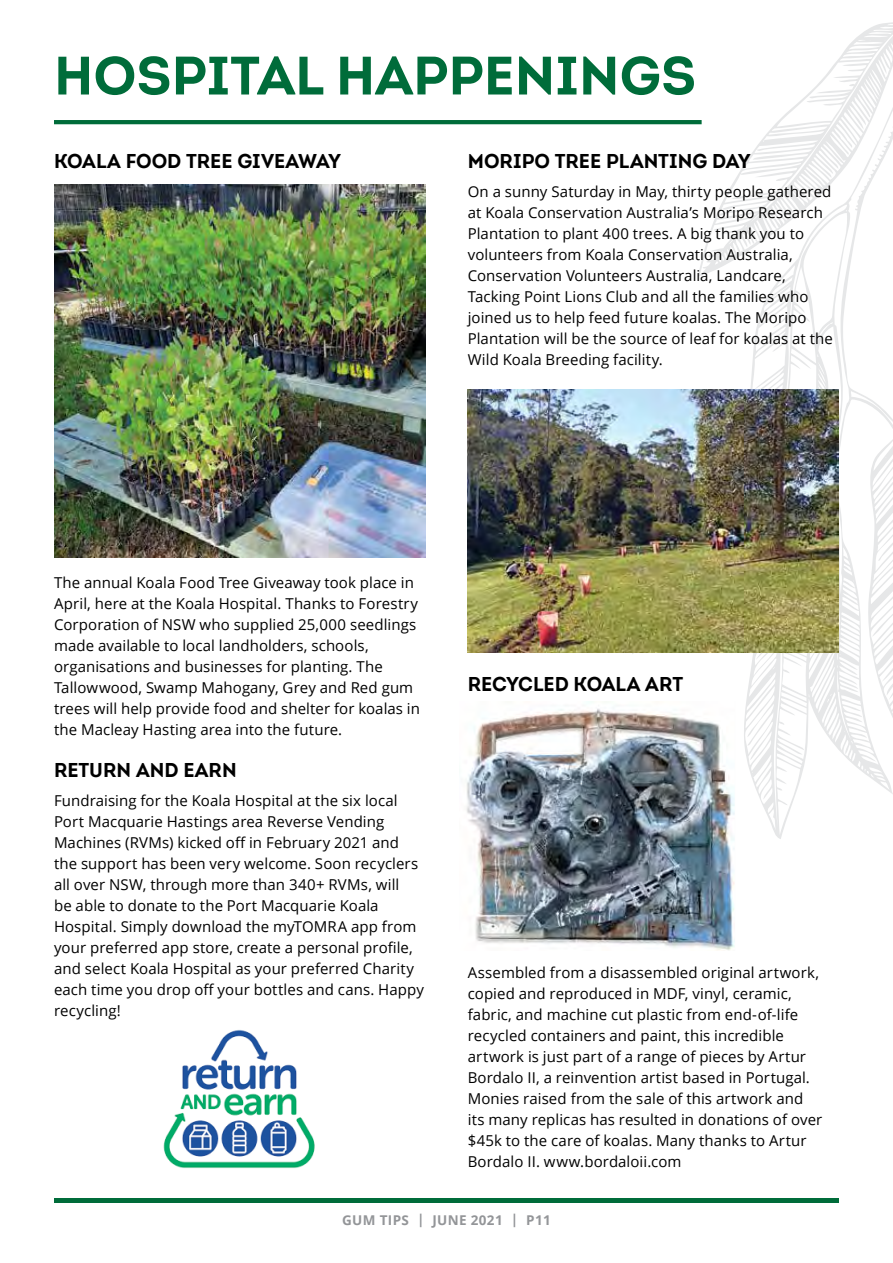
<style>
.page{position:relative;width:893px;height:1263px;background:#fff}
.page>*{position:absolute;margin:0;border:0;box-sizing:border-box;transform-origin:0 0}
.t1{font:700 54px "Intro";color:#006c3a}
.t2{font:700 19.5px "Intro";color:#000}
.t3{font:15px/21px "Open Sans";letter-spacing:.005em;color:#000}
.t4{font:700 13.5px "Open Sans";letter-spacing:.025em;color:#939598}
</style>
<div class="page">
<div style="left:54px;top:1198px;width:785px;height:5px;background:#006c3a"></div>
<svg style="left:632px;top:22px;width:261px;height:817px"></svg>
<img style="left:466px;top:702px;width:270px;height:249px">
<img style="left:468px;top:389px;width:371px;height:264px">
<img style="left:54px;top:185px;width:371px;height:372px">
<hr style="left:54px;top:120px;width:648px;height:4px;background:#006c3a">
<img style="left:163px;top:1030px;width:152px;height:138px">
<h1 class="t1" style="left:54px;top:41px;width:644px">HOSPITAL HAPPENINGS</h1>
<h2 class="t2" style="left:54px;top:148px;width:288px">KOALA FOOD TREE GIVEAWAY</h2>
<h2 class="t2" style="left:468px;top:148px;width:284px">MORIPO TREE PLANTING DAY</h2>
<p class="t3" style="left:468px;top:181px;width:367px">On a sunny Saturday in May, thirty people gathered at Koala Conservation Australia’s Moripo Research Plantation to plant 400 trees. A big thank you to volunteers from Koala Conservation Australia, Conservation Volunteers Australia, Landcare, Tacking Point Lions Club and all the families who joined us to help feed future koalas. The Moripo Plantation will be the source of leaf for koalas at the Wild Koala Breeding facility.</p>
<p class="t3" style="left:54px;top:571px;width:367px">The annual Koala Food Tree Giveaway took place in April, here at the Koala Hospital. Thanks to Forestry Corporation of NSW who supplied 25,000 seedlings made available to local landholders, schools, organisations and businesses for planting. The Tallowwood, Swamp Mahogany, Grey and Red gum trees will help provide food and shelter for koalas in the Macleay Hasting area into the future.</p>
<h2 class="t2" style="left:54px;top:758px;width:184px">RETURN AND EARN</h2>
<p class="t3" style="left:54px;top:790px;width:371px">Fundraising for the Koala Hospital at the six local Port Macquarie Hastings area Reverse Vending Machines (RVMs) kicked off in February 2021 and the support has been very welcome. Soon recyclers all over NSW, through more than 340+ RVMs, will<br>be able to donate to the Port Macquarie Koala Hospital. Simply download the myTOMRA app from your preferred app store, create a personal profile, and select Koala Hospital as your preferred Charity each time you drop off your bottles and cans. Happy recycling!</p>
<h2 class="t2" style="left:468px;top:671px;width:217px">RECYCLED KOALA ART</h2>
<p class="t3" style="left:468px;top:962px;width:356px">Assembled from a disassembled original artwork, copied and reproduced in MDF, vinyl, ceramic, fabric, and machine cut plastic from end-of-life recycled containers and paint, this incredible artwork is just part of a range of pieces by Artur Bordalo II, a reinvention artist based in Portugal.<br>Monies raised from the sale of this artwork and its many replicas has resulted in donations of over $45k to the care of koalas. Many thanks to Artur Bordalo II. www.bordaloii.com</p>
<p class="t4" style="left:342px;top:1210px;width:210px">GUM TIPS | JUNE 2021 | P11</p>
</div>
